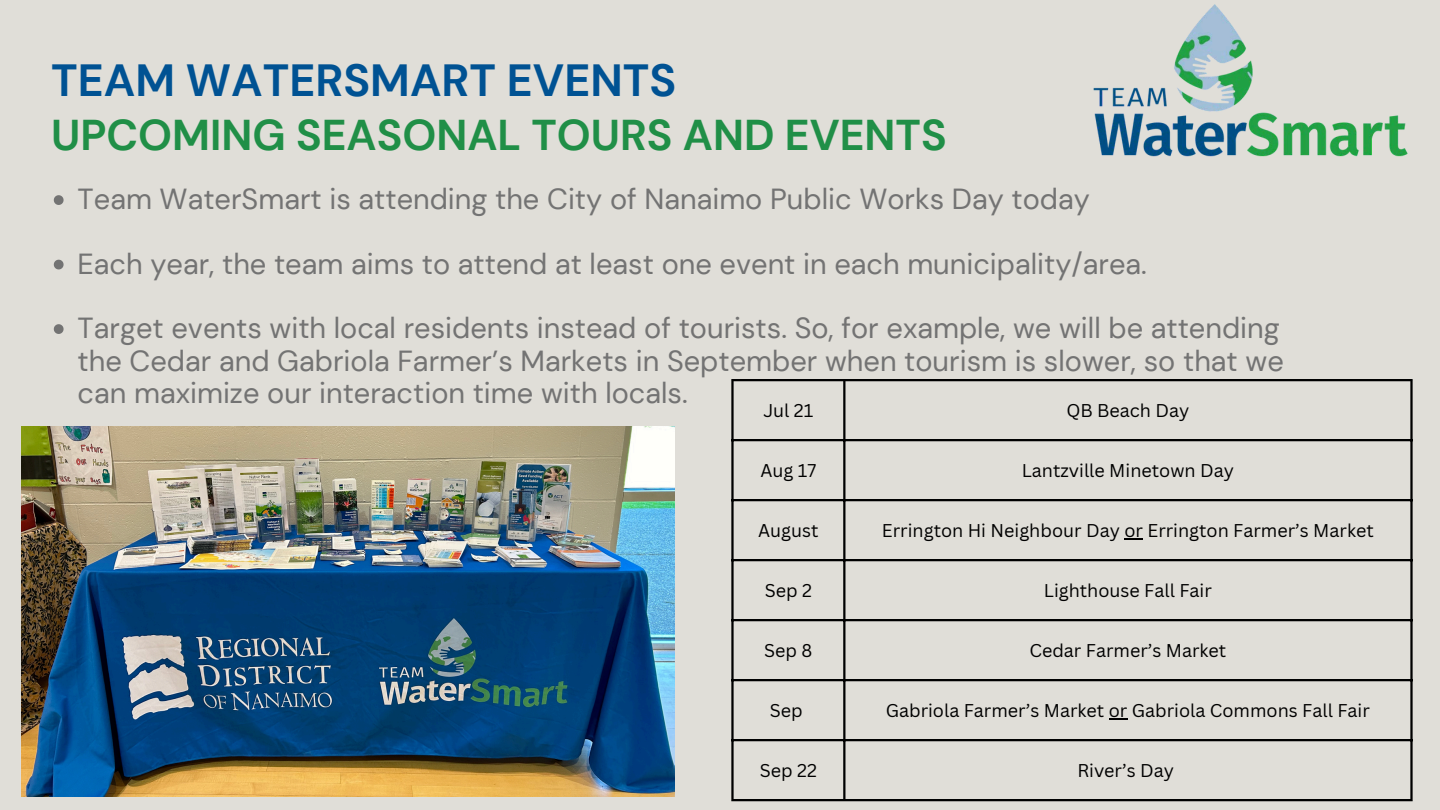
<style>
.page{position:relative;width:1440px;height:810px;background:#e0ded8}
.page>*{position:absolute;margin:0;border:0;box-sizing:border-box;transform-origin:0 0}
.t1{font:700 45px "DM Sans";color:#005293}
.t2{font:700 43px "DM Sans";color:#208f47}
.t3{font:29px/32.2px "DM Sans";color:#737373}
.t4{font:18px "Canva Sans";color:#000}
</style>
<div class="page">
<img style="left:21px;top:427px;width:654px;height:370px">
<img style="left:1093px;top:4px;width:315px;height:153px">
<svg style="left:1124px;top:538px;width:19px;height:2px"></svg>
<svg style="left:1109px;top:718px;width:18px;height:2px"></svg>
<hr style="left:731px;top:381px;width:3px;height:418px;background:#000">
<hr style="left:843px;top:381px;width:2px;height:418px;background:#000">
<hr style="left:1410px;top:381px;width:3px;height:418px;background:#000">
<hr style="left:731px;top:379px;width:682px;height:2px;background:#000">
<hr style="left:731px;top:439px;width:682px;height:2px;background:#000">
<hr style="left:731px;top:499px;width:682px;height:2px;background:#000">
<hr style="left:731px;top:559px;width:682px;height:2px;background:#000">
<hr style="left:731px;top:619px;width:682px;height:2px;background:#000">
<hr style="left:731px;top:679px;width:682px;height:2px;background:#000">
<hr style="left:731px;top:739px;width:682px;height:2px;background:#000">
<hr style="left:731px;top:799px;width:682px;height:2px;background:#000">
<svg style="left:54px;top:195px;width:10px;height:10px"></svg>
<svg style="left:54px;top:260px;width:10px;height:9px"></svg>
<svg style="left:54px;top:324px;width:10px;height:10px"></svg>
<p class="t1" style="left:51px;top:51px;width:627px">TEAM WATERSMART EVENTS</p>
<p class="t2" style="left:51px;top:107px;width:897px">UPCOMING SEASONAL TOURS AND EVENTS</p>
<p class="t3" style="left:78px;top:183px;width:1014px">Team WaterSmart is attending the City of Nanaimo Public Works Day today</p>
<p class="t3" style="left:78px;top:248px;width:1071px">Each year, the team aims to attend at least one event in each municipality/area.</p>
<p class="t3" style="left:78px;top:312px;width:1208px">Target events with local residents instead of tourists. So, for example, we will be attending the Cedar and Gabriola Farmer’s Markets in September when tourism is slower, so that we can maximize our interaction time with locals.</p>
<h1 class="t4" style="left:763px;top:397px;width:52px">Jul 21</h1>
<p class="t4" style="left:1066px;top:397px;width:125px">QB Beach Day</p>
<p class="t4" style="left:760px;top:457px;width:57px">Aug 17</p>
<p class="t4" style="left:1022px;top:457px;width:214px">Lantzville Minetown Day</p>
<p class="t4" style="left:758px;top:517px;width:62px">August</p>
<p class="t4" style="left:882px;top:517px;width:493px">Errington Hi Neighbour Day or Errington Farmer’s Market</p>
<p class="t4" style="left:765px;top:577px;width:49px">Sep 2</p>
<p class="t4" style="left:1044px;top:577px;width:170px">Lighthouse Fall Fair</p>
<p class="t4" style="left:764px;top:637px;width:50px">Sep 8</p>
<p class="t4" style="left:1029px;top:637px;width:198px">Cedar Farmer’s Market</p>
<p class="t4" style="left:770px;top:697px;width:34px">Sep</p>
<p class="t4" style="left:886px;top:697px;width:486px">Gabriola Farmer’s Market or Gabriola Commons Fall Fair</p>
<p class="t4" style="left:760px;top:757px;width:59px">Sep 22</p>
<p class="t4" style="left:1077px;top:757px;width:98px">River’s Day</p>
</div>
